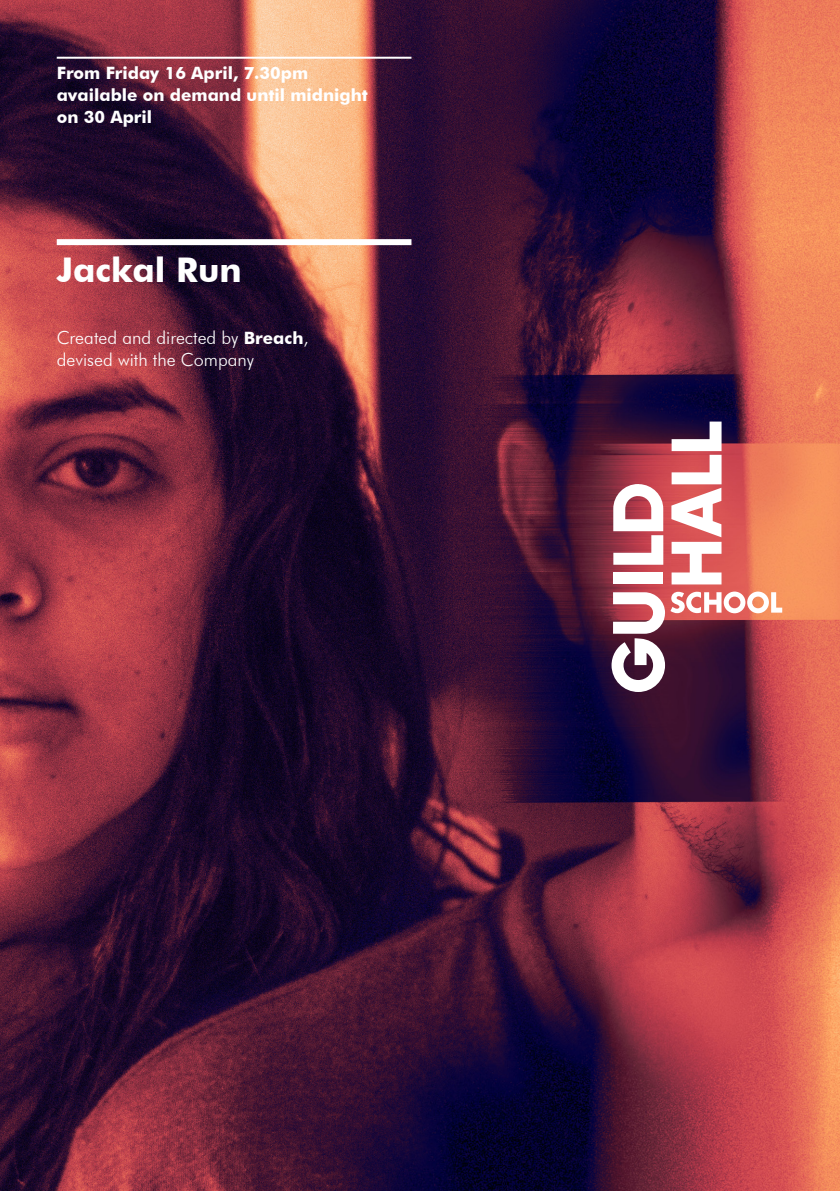
<style>
.page{position:relative;width:840px;height:1191px;background:#fff}
.page>*{position:absolute;margin:0;border:0;box-sizing:border-box;transform-origin:0 0}
.Major_Production_Tit{font:700 34px "Futura BT";color:#fff}
.Musicians{font:300 18px/22px "Futura BT";color:#fff}
.Date_and_Time{font:700 17px/22px "Futura BT";color:#fff}
.s1{font-weight:700;font-size:17px}
</style>
<div class="page">
<img style="left:0;top:0;width:839px;height:1191px">
<div style="left:613px;top:572px;width:50px;height:12px;background:#fff"></div>
<svg style="left:613px;top:484px;width:50px;height:81px"></svg>
<svg style="left:611px;top:592px;width:53px;height:100px"></svg>
<svg style="left:671px;top:421px;width:50px;height:163px"></svg>
<svg style="left:670px;top:591px;width:111px;height:22px"></svg>
<div style="left:57px;top:239px;width:354px;height:6px;background:#fff"></div>
<hr style="left:57px;top:57px;width:354px;height:2px;background:#fff">
<p class="Date_and_Time" style="left:57px;top:61px;width:312px">From Friday 16 April, 7.30pm available on demand until midnight on 30 April</p>
<p class="Major_Production_Tit" style="left:57px;top:249px;width:186px">Jackal Run</p>
<p class="Musicians" style="left:57px;top:326px;width:253px">Created and directed by <span class="s1">Breach</span>, devised with the Company</p>
</div>
